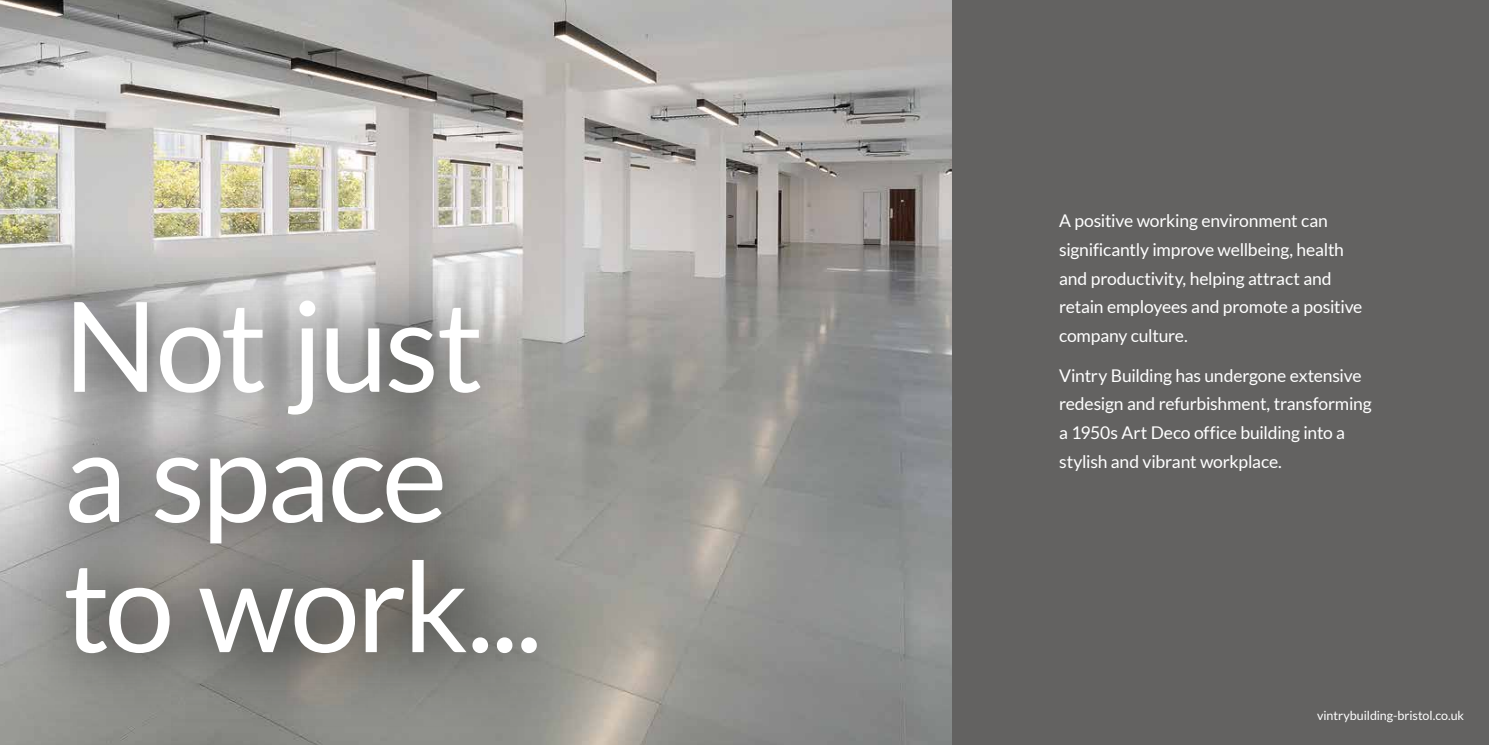
<style>
.page{position:relative;width:1489px;height:745px;background:#fff}
.page>*{position:absolute;margin:0;border:0;box-sizing:border-box;transform-origin:0 0}
.t1{font:125px/130px "Lato";letter-spacing:-.03em;color:#fff}
.t2{font:17.5px/28.8px "Lato";letter-spacing:-.01em;color:#fff}
.t3{font:12.5px "Lato";letter-spacing:-.005em;color:#fff}
</style>
<div class="page">
<img style="left:0;top:0;width:952px;height:744px">
<div style="left:952px;top:0;width:536px;height:744px;background:#636261"></div>
<svg style="left:0;top:231px;width:606px;height:496px;background:#9b9b98"></svg>
<h1 class="t1" style="left:63px;top:280px;width:480px">Not just a space to work...</h1>
<p class="t2" style="left:1059px;top:206px;width:305px">A positive working environment can significantly improve wellbeing, health and productivity, helping attract and retain employees and promote a positive company culture.</p>
<p class="t2" style="left:1059px;top:360px;width:314px">Vintry Building has undergone extensive redesign and refurbishment, transforming a 1950s Art Deco office building into a stylish and vibrant workplace.</p>
<p class="t3" style="left:1316px;top:707px;width:149px">vintrybuilding-bristol.co.uk</p>
</div>
